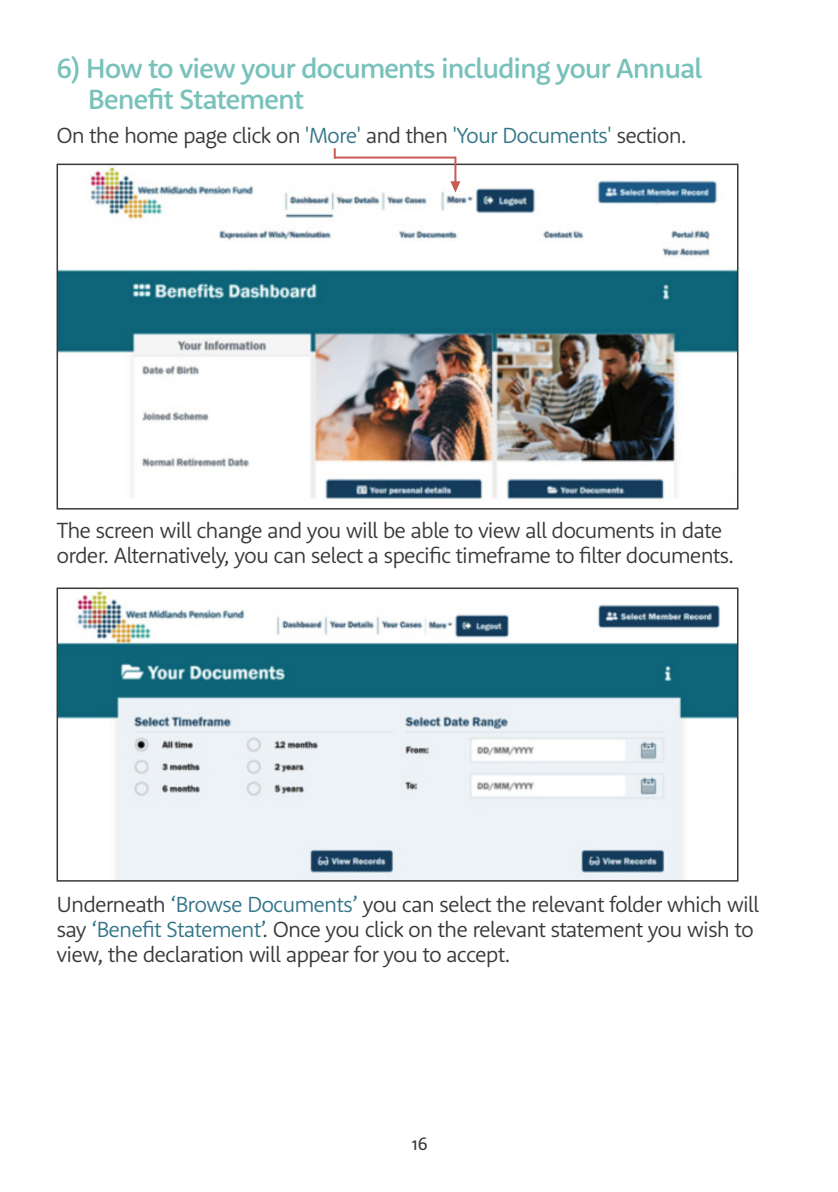
<style>
.page{position:relative;width:838px;height:1192px;background:#fff}
.page>*{position:absolute;margin:0;border:0;box-sizing:border-box;transform-origin:0 0}
.t1{font:500 28px/31px "Rooney Sans";letter-spacing:-.045em;color:#79c1bb}
.t2{font:300 22px/25px "Rooney Sans";letter-spacing:-.04em;color:#39383a}
.t3{font:18px "Rooney Sans";color:#39383a}
.s1{color:#337589}
</style>
<div class="page">
<img style="left:60px;top:167px;width:675px;height:334px">
<div style="left:57px;top:164px;width:681px;height:345px;border:2px solid #39383a"></div>
<img style="left:60px;top:590px;width:675px;height:288px">
<div style="left:57px;top:587px;width:681px;height:294px;border:2px solid #39383a"></div>
<hr style="left:454px;top:157px;width:2px;height:29px;background:#c85b53">
<hr style="left:334px;top:157px;width:121px;height:2px;background:#c85b53">
<svg style="left:333px;top:148px;width:2px;height:10px"></svg>
<svg style="left:450px;top:181px;width:10px;height:12px"></svg>
<p class="t1" style="left:88px;top:56px;width:616px;text-indent:-31px">6) How to view your documents including your Annual<br>Benefit Statement</p>
<p class="t2" style="left:57px;top:125px;width:631px">On the home page click on <span class="s1">'More'</span> and then <span class="s1">'Your Documents'</span> section.</p>
<p class="t2" style="left:57px;top:519px;width:679px">The screen will change and you will be able to view all documents in date order. Alternatively, you can select a specific timeframe to filter documents.</p>
<p class="t2" style="left:57px;top:894px;width:704px">Underneath <span class="s1">‘Browse Documents’</span> you can select the relevant folder which will say <span class="s1">‘Benefit Statement’</span>. Once you click on the relevant statement you wish to view, the declaration will appear for you to accept.</p>
<p class="t3" style="left:411px;top:1132px;width:18px">16</p>
</div>
